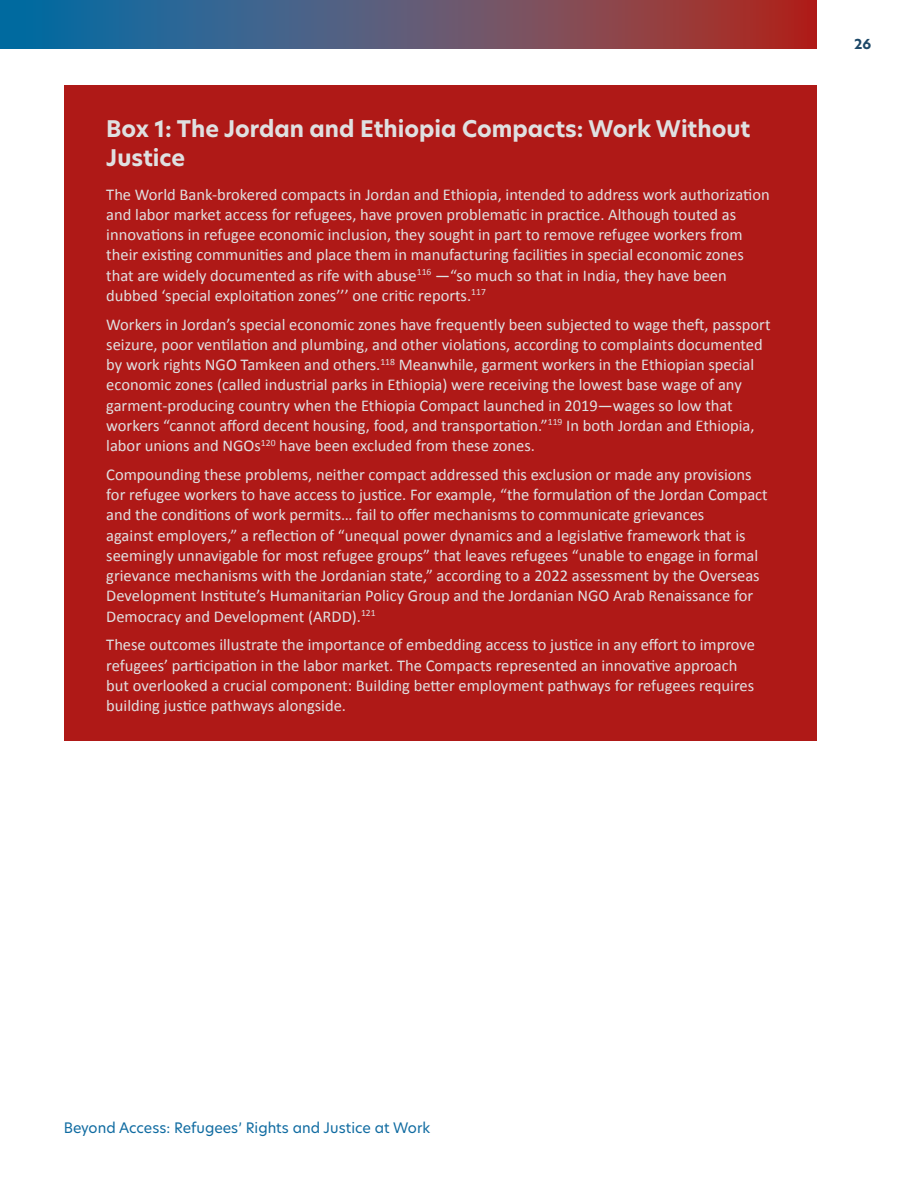
<style>
.page{position:relative;width:918px;height:1188px;background:#fff}
.page>*{position:absolute;margin:0;border:0;box-sizing:border-box;transform-origin:0 0}
.Box_Header{font:700 22.5px/29.2px "New Hero";color:#dfe0e1}
.Box_Paragraph{font:16.5px/20.2px "Calibri";color:#dfe0e1}
.t1{font:14.25px "New Hero";color:#0f6ba1}
.t2{font:700 13.5px "New Hero";color:#1d4868}
</style>
<div class="page">
<svg style="left:0;top:0;width:816px;height:49px"></svg>
<div style="left:64px;top:86px;width:752px;height:655px;background:#af1917"></div>
<p class="Box_Header" style="left:106px;top:114px;width:646px">Box 1: The Jordan and Ethiopia Compacts: Work Without<br>Justice</p>
<p class="Box_Paragraph" style="left:106px;top:183px;width:665px">The World Bank-brokered compacts in Jordan and Ethiopia, intended to address work authorization and labor market access for refugees, have proven problematic in practice. Although touted as innovations in refugee economic inclusion, they sought in part to remove refugee workers from their existing communities and place them in manufacturing facilities in special economic zones that are widely documented as rife with abuse<sup>116</sup> —“so much so that in India, they have been dubbed ‘special exploitation zones’’’ one critic reports.<sup>117</sup></p>
<p class="Box_Paragraph" style="left:106px;top:313px;width:666px">Workers in Jordan’s special economic zones have frequently been subjected to wage theft, passport seizure, poor ventilation and plumbing, and other violations, according to complaints documented by work rights NGO Tamkeen and others.<sup>118</sup> Meanwhile, garment workers in the Ethiopian special economic zones (called industrial parks in Ethiopia) were receiving the lowest base wage of any garment-producing country when the Ethiopia Compact launched in 2019—wages so low that workers “cannot afford decent housing, food, and transportation.”<sup>119</sup> In both Jordan and Ethiopia, labor unions and NGOs<sup>120</sup> have been excluded from these zones.</p>
<p class="Box_Paragraph" style="left:106px;top:464px;width:663px">Compounding these problems, neither compact addressed this exclusion or made any provisions for refugee workers to have access to justice. For example, “the formulation of the Jordan Compact and the conditions of work permits… fail to offer mechanisms to communicate grievances<br>against employers,” a reflection of “unequal power dynamics and a legislative framework that is seemingly unnavigable for most refugee groups” that leaves refugees “unable to engage in formal grievance mechanisms with the Jordanian state,” according to a 2022 assessment by the Overseas Development Institute’s Humanitarian Policy Group and the Jordanian NGO Arab Renaissance for Democracy and Development (ARDD).<sup>121</sup></p>
<p class="Box_Paragraph" style="left:106px;top:634px;width:650px">These outcomes illustrate the importance of embedding access to justice in any effort to improve refugees’ participation in the labor market. The Compacts represented an innovative approach but overlooked a crucial component: Building better employment pathways for refugees requires building justice pathways alongside.</p>
<p class="t2" style="left:854px;top:34px;width:19px">26</p>
<p class="t1" style="left:64px;top:1118px;width:368px">Beyond Access: Refugees’ Rights and Justice at Work</p>
</div>
